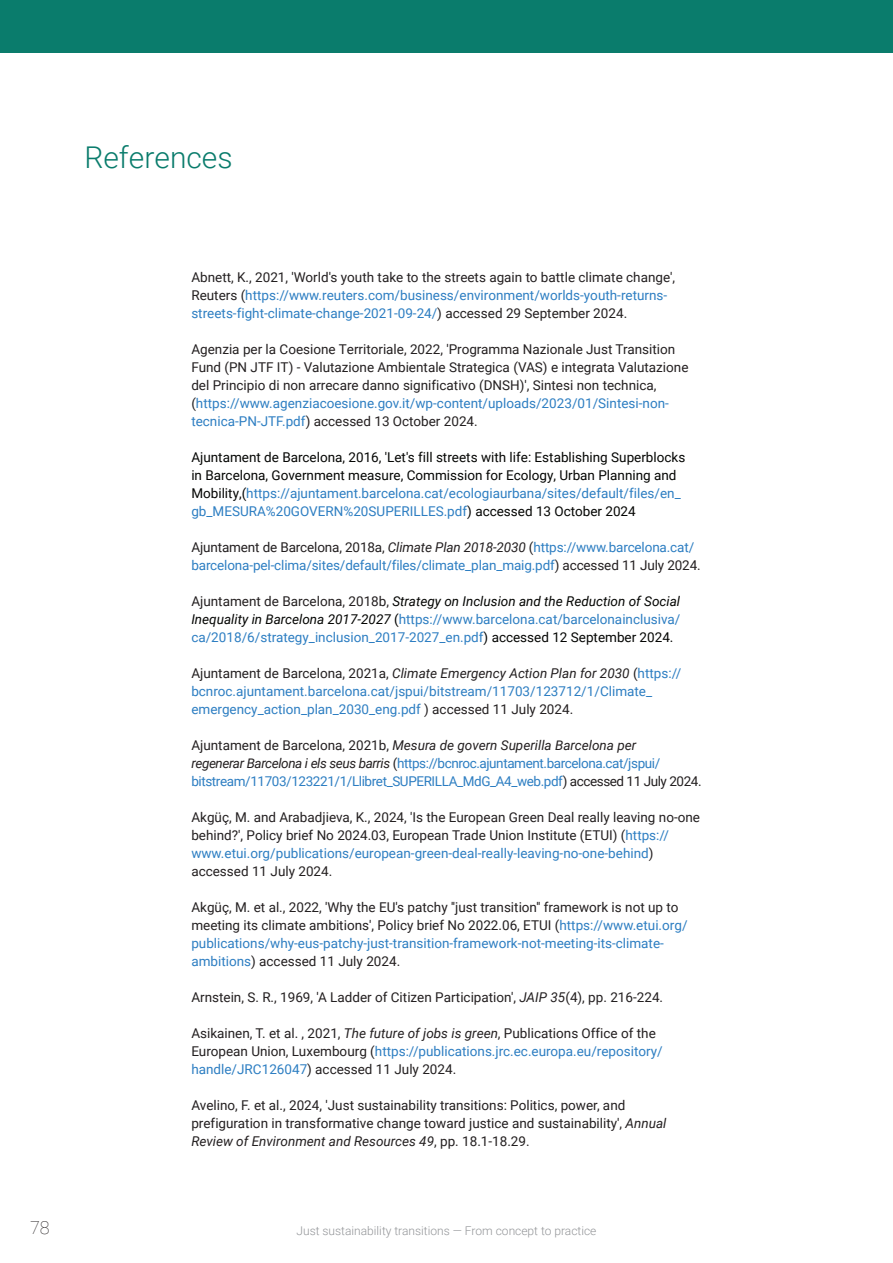
<style>
.page{position:relative;width:893px;height:1263px;background:#fff}
.page>*{position:absolute;margin:0;border:0;box-sizing:border-box;transform-origin:0 0}
._2023_-_Chapter_title__Heading_1{font:300 30px "Roboto";color:#0a7c6c}
.t1{font:100 18px "Roboto";color:#231f20}
._2023_-_Body_text{font:13.5px/18px "Roboto";color:#231f20}
._2023_-_Body_text-2{font:13.5px/18px "Roboto";color:#2d7ec2}
._2023_-_Body_text-3{font:13.5px/18px "Roboto";color:#040503}
._2023_-_Body_text-4{font:13.5px/18px "Roboto";letter-spacing:-.03em;color:#2d7ec2}
.t2{font:300 12px "Roboto";color:#939598}
.s1{color:#231f20}
.s2{color:#2d7ec2}
.s3{font-style:italic;color:#231f20}
.s4{font-style:italic;color:#040503}
.s5{color:#040503}
.s6{font-style:italic}
</style>
<div class="page">
<div style="left:0;top:0;width:893px;height:53px;background:#0a7c6c"></div>
<p class="_2023_-_Chapter_title__Heading_1" style="left:84px;top:136px;width:150px">References</p>
<p class="_2023_-_Body_text-2" style="left:191px;top:267px;width:485px"><span class="s1">Abnett, K., 2021, 'World's youth take to the streets again to battle climate change',<br>Reuters (</span>https://www.reuters.com/business/environment/worlds-youth-returns&shy;streets-fight-climate-change-2021-09-24/<span class="s1">) accessed 29 September 2024.</span></p>
<p class="_2023_-_Body_text" style="left:191px;top:339px;width:499px">Agenzia per la Coesione Territoriale, 2022, 'Programma Nazionale Just Transition Fund (PN JTF IT) - Valutazione Ambientale Strategica (VAS) e integrata Valutazione del Principio di non arrecare danno significativo (DNSH)', Sintesi non technica, (<span class="s2">https://www.agenziacoesione.gov.it/wp-content/uploads/2023/01/Sintesi-non&shy;tecnica-PN-JTF.pdf</span>) accessed 13 October 2024.</p>
<p class="_2023_-_Body_text-3" style="left:191px;top:447px;width:496px">Ajuntament de Barcelona, 2016, 'Let's fill streets with life: Establishing Superblocks in Barcelona, Government measure, Commission for Ecology, Urban Planning and Mobility,(<span class="s2">https://ajuntament.barcelona.cat/ecologiaurbana/sites/default/files/en_ gb_MESURA%20GOVERN%20SUPERILLES.pdf</span>) accessed 13 October 2024</p>
<p class="_2023_-_Body_text-2" style="left:191px;top:537px;width:511px"><span class="s1">Ajuntament de Barcelona, 2018a,</span> <span class="s3">Climate Plan 2018-2030</span> <span class="s1">(</span>https://www.barcelona.cat/ barcelona-pel-clima/sites/default/files/climate_plan_maig.pdf<span class="s1">) accessed 11 July 2024.</span></p>
<p class="_2023_-_Body_text-2" style="left:191px;top:591px;width:491px;text-align:justify"><span class="s1">Ajuntament de Barcelona, 2018b,</span> <span class="s4">Strategy on Inclusion and the Reduction of Social Inequality in Barcelona 2017-2027</span> <span class="s5">(</span>https://www.barcelona.cat/barcelonainclusiva/ ca/2018/6/strategy_inclusion_2017-2027_en.pdf<span class="s5">) accessed 12 September 2024.</span></p>
<p class="_2023_-_Body_text-2" style="left:191px;top:663px;width:491px"><span class="s1">Ajuntament de Barcelona, 2021a,</span> <span class="s3">Climate Emergency Action Plan for 2030</span> <span class="s1">(</span>https:// bcnroc.ajuntament.barcelona.cat/jspui/bitstream/11703/123712/1/Climate_ emergency_action_plan_2030_eng.pdf <span class="s1">) accessed 11 July 2024.</span></p>
<p class="_2023_-_Body_text-4" style="left:191px;top:735px;width:512px"><span class="s1">Ajuntament de Barcelona, 2021b,</span> <span class="s3">Mesura de govern Superilla Barcelona per<br>regenerar Barcelona i els seus barris</span> <span class="s1">(</span>https://bcnroc.ajuntament.barcelona.cat/jspui/ bitstream/11703/123221/1/Llibret_SUPERILLA_MdG_A4_web.pdf<span class="s1">) accessed 11 July 2024.</span></p>
<p class="_2023_-_Body_text" style="left:191px;top:807px;width:510px">Akgüç, M. and Arabadjieva, K., 2024, 'Is the European Green Deal really leaving no‑one behind?', Policy brief No 2024.03, European Trade Union Institute (ETUI) (<span class="s2">https:// www.etui.org/publications/european-green-deal-really-leaving-no-one-behind</span>) accessed 11 July 2024.</p>
<p class="_2023_-_Body_text" style="left:191px;top:897px;width:498px">Akgüç, M. et al., 2022, 'Why the EU's patchy ''just transition'' framework is not up to meeting its climate ambitions', Policy brief No 2022.06, ETUI (<span class="s2">https://www.etui.org/ publications/why-eus-patchy-just-transition-framework-not-meeting-its-climate&shy;ambitions</span>) accessed 11 July 2024.</p>
<p class="_2023_-_Body_text" style="left:191px;top:987px;width:473px">Arnstein, S. R., 1969, 'A Ladder of Citizen Participation', <span class="s6">JAIP 35</span>(4), pp. 216-224.</p>
<p class="_2023_-_Body_text" style="left:191px;top:1023px;width:473px">Asikainen, T. et al. , 2021, <span class="s6">The future of jobs is green</span>, Publications Office of the<br>European Union, Luxembourg (<span class="s2">https://publications.jrc.ec.europa.eu/repository/ handle/JRC126047</span>) accessed 11 July 2024.</p>
<p class="_2023_-_Body_text" style="left:191px;top:1095px;width:477px">Avelino, F. et al., 2024, 'Just sustainability transitions: Politics, power, and prefiguration in transformative change toward justice and sustainability', <span class="s6">Annual<br>Review of Environment and Resources 49</span>, pp. 18.1-18.29.</p>
<h2 class="t1" style="left:30px;top:1214px;width:21px">78</h2>
<p class="t2" style="left:297px;top:1223px;width:301px">Just sustainability transitions — From concept to practice</p>
</div>
